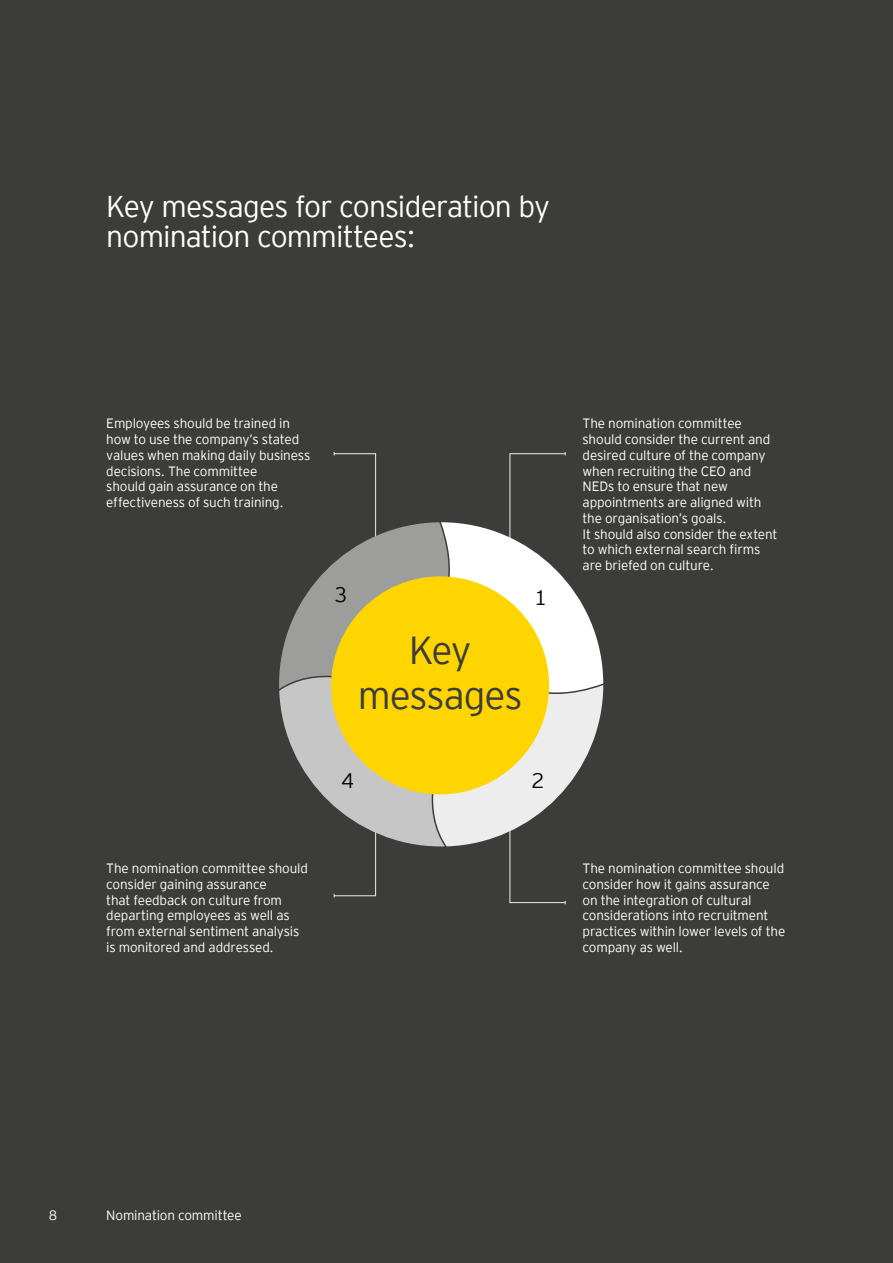
<style>
.page{position:relative;width:893px;height:1263px;background:#3c3c3b}
.page>*{position:absolute;margin:0;border:0;box-sizing:border-box;transform-origin:0 0}
.t1{font:300 39px/45px "EY Interstate";letter-spacing:-.03em;color:#3c3c3b;text-align:center}
.t2{font:300 30px/30px "EY Interstate";letter-spacing:-.03em;color:#fff}
.t3{font:300 21px "EY Interstate";color:#000}
.t4{font:300 13.5px/15.8px "EY Interstate";letter-spacing:-.015em;color:#fff}
</style>
<div class="page">
<svg style="left:279px;top:452px;width:324px;height:452px"></svg>
<div style="left:331px;top:576px;width:218px;height:218px;background:#ffd500;border-radius:50%"></div>
<h2 class="t2" style="left:106px;top:190px;width:445px">Key messages for consideration by nomination committees:</h2>
<p class="t4" style="left:106px;top:415px;width:206px">Employees should be trained in how to use the company’s stated values when making daily business decisions. The committee<br>should gain assurance on the effectiveness of such training.</p>
<h3 class="t3" style="left:334px;top:579px;width:15px">3</h3>
<h1 class="t1" style="left:358px;top:626px;width:166px">Key messages</h1>
<h3 class="t3" style="left:534px;top:583px;width:15px">1</h3>
<h3 class="t3" style="left:341px;top:765px;width:15px">4</h3>
<h3 class="t3" style="left:532px;top:765px;width:15px">2</h3>
<p class="t4" style="left:106px;top:859px;width:203px">The nomination committee should consider gaining assurance<br>that feedback on culture from departing employees as well as from external sentiment analysis is monitored and addressed.</p>
<p class="t4" style="left:583px;top:415px;width:196px">The nomination committee should consider the current and desired culture of the company when recruiting the CEO and<br>NEDs to ensure that new appointments are aligned with the organisation’s goals.<br>It should also consider the extent to which external search firms are briefed on culture.</p>
<p class="t4" style="left:583px;top:859px;width:204px">The nomination committee should consider how it gains assurance on the integration of cultural considerations into recruitment practices within lower levels of the company as well.</p>
<p class="t4" style="left:49px;top:1206px;width:10px">8</p>
<p class="t4" style="left:106px;top:1206px;width:137px">Nomination committee</p>
</div>
